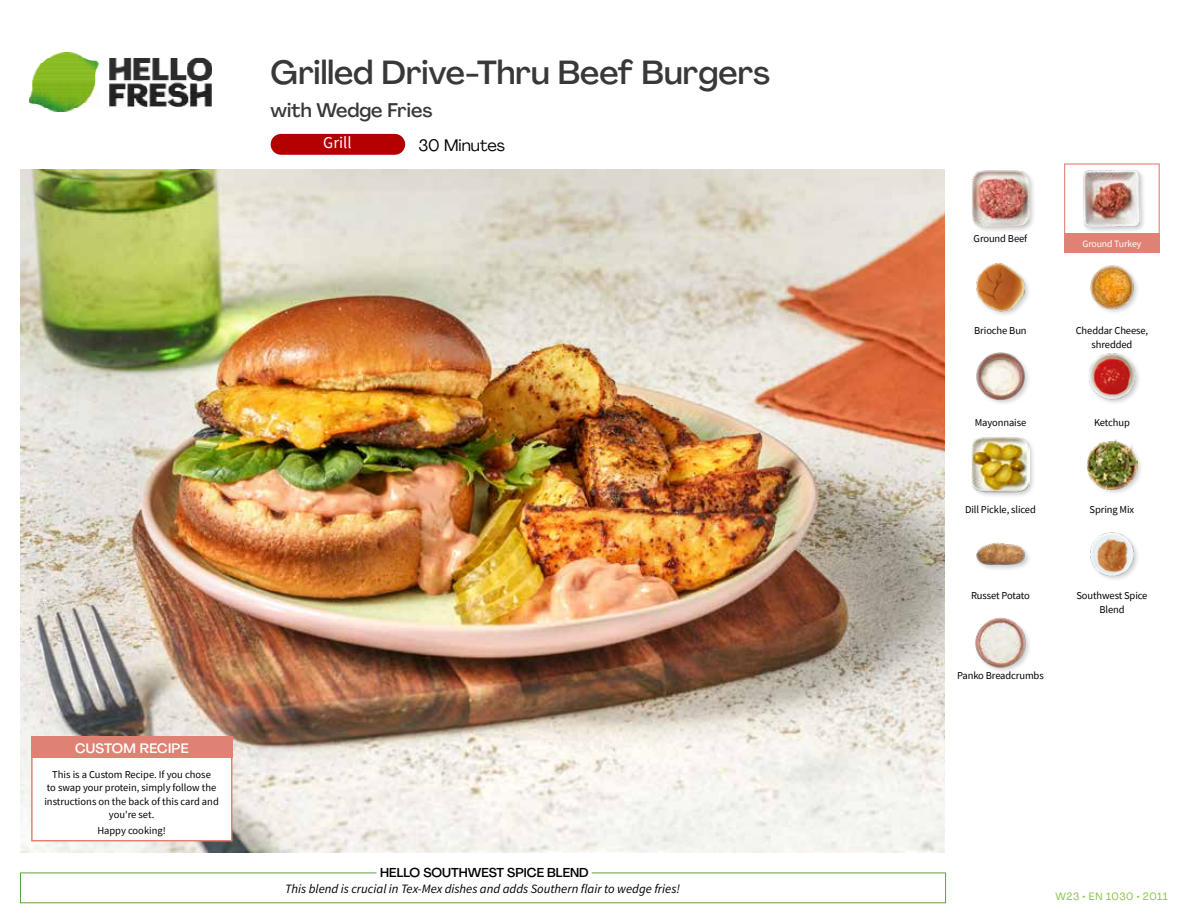
<style>
.page{position:relative;width:1188px;height:918px;background:#fff}
.page>*{position:absolute;margin:0;border:0;box-sizing:border-box;transform-origin:0 0}
.t1{font:500 33px "Agrandir";color:#383839}
.t2{font:500 19.5px "Agrandir";color:#383839}
.t3{font:16.5px "Agrandir";color:#000}
.t4{font:16.5px "Source Sans Pro";color:#fff}
.t5{font:500 13.5px "Agrandir";letter-spacing:.02em;color:#fff}
.t6{font:italic 12.75px "Source Sans Pro";color:#000}
.t7{font:500 12.75px "Agrandir";color:#000}
.t8{font:10.5px/13.5px "Source Sans Pro";letter-spacing:-.01em;color:#000;text-align:center}
.t9{font:10.5px "Agrandir";letter-spacing:.05em;color:#82c341}
.t10{font:9.75px "Source Sans Pro";letter-spacing:-.01em;color:#fff}
</style>
<div class="page">
<img style="left:30px;top:53px;width:181px;height:59px">
<div style="left:20px;top:873px;width:926px;height:30px;border:1px solid #609f43"></div>
<div style="left:377px;top:865px;width:215px;height:15px;background:#fff"></div>
<img style="left:21px;top:170px;width:924px;height:682px">
<div style="left:271px;top:134px;width:134px;height:21px;background:#b40000;border-radius:10px"></div>
<img style="left:975px;top:617px;width:54px;height:54px">
<img style="left:1090px;top:532px;width:48px;height:48px">
<div style="left:975px;top:541px;width:57px;height:31px;background:#000;opacity:.2"></div>
<img style="left:975px;top:541px;width:51px;height:26px">
<div style="left:1086px;top:439px;width:58px;height:57px;background:#000;opacity:.2"></div>
<img style="left:1087px;top:440px;width:50px;height:50px">
<div style="left:970px;top:435px;width:66px;height:64px;background:#000;opacity:.2"></div>
<img style="left:972px;top:436px;width:57px;height:58px">
<img style="left:1088px;top:353px;width:51px;height:50px">
<img style="left:976px;top:352px;width:53px;height:51px">
<img style="left:1090px;top:265px;width:48px;height:47px">
<img style="left:976px;top:263px;width:53px;height:52px">
<div style="left:1082px;top:169px;width:65px;height:64px;background:#000;opacity:.2"></div>
<img style="left:1083px;top:170px;width:58px;height:57px">
<div style="left:971px;top:170px;width:65px;height:63px;background:#000;opacity:.2"></div>
<img style="left:972px;top:170px;width:57px;height:57px">
<div style="left:1064px;top:163px;width:96px;height:73px;border:1px solid #df8273"></div>
<div style="left:1064px;top:234px;width:96px;height:19px;background:#df8273"></div>
<div style="left:31px;top:737px;width:201px;height:104px;background:#fff;border:2px solid #df8273"></div>
<div style="left:31px;top:737px;width:202px;height:21px;background:#df8273"></div>
<h1 class="t1" style="left:271px;top:52px;width:501px">Grilled Drive-Thru Beef Burgers</h1>
<h2 class="t2" style="left:271px;top:98px;width:163px">with Wedge Fries</h2>
<h3 class="t4" style="left:323px;top:132px;width:30px">Grill</h3>
<h3 class="t3" style="left:418px;top:135px;width:88px">30 Minutes</h3>
<p class="t5" style="left:75px;top:739px;width:115px">CUSTOM RECIPE</p>
<p class="t8" style="left:44px;top:767px;width:176px">This is a Custom Recipe. If you chose<br>to swap your protein, simply follow the instructions on the back of this card and you're set.</p>
<p class="t8" style="left:97px;top:824px;width:70px">Happy cooking!</p>
<p class="t7" style="left:380px;top:864px;width:210px">HELLO SOUTHWEST SPICE BLEND</p>
<p class="t6" style="left:285px;top:881px;width:397px">This blend is crucial in Tex-Mex dishes and adds Southern flair to wedge fries!</p>
<p class="t8" style="left:974px;top:231px;width:55px">Ground Beef</p>
<p class="t10" style="left:1082px;top:237px;width:60px">Ground Turkey</p>
<p class="t8" style="left:974px;top:324px;width:54px">Brioche Bun</p>
<p class="t8" style="left:1076px;top:324px;width:74px">Cheddar Cheese, shredded</p>
<p class="t8" style="left:975px;top:416px;width:53px">Mayonnaise</p>
<p class="t8" style="left:1094px;top:416px;width:37px">Ketchup</p>
<p class="t8" style="left:965px;top:503px;width:72px">Dill Pickle, sliced</p>
<p class="t8" style="left:1090px;top:503px;width:46px">Spring Mix</p>
<p class="t8" style="left:971px;top:589px;width:60px">Russet Potato</p>
<p class="t8" style="left:1076px;top:589px;width:73px">Southwest Spice<br>Blend</p>
<p class="t8" style="left:957px;top:669px;width:88px">Panko Breadcrumbs</p>
<p class="t9" style="left:1056px;top:890px;width:114px">W23 • EN 1030 • 2011</p>
</div>
